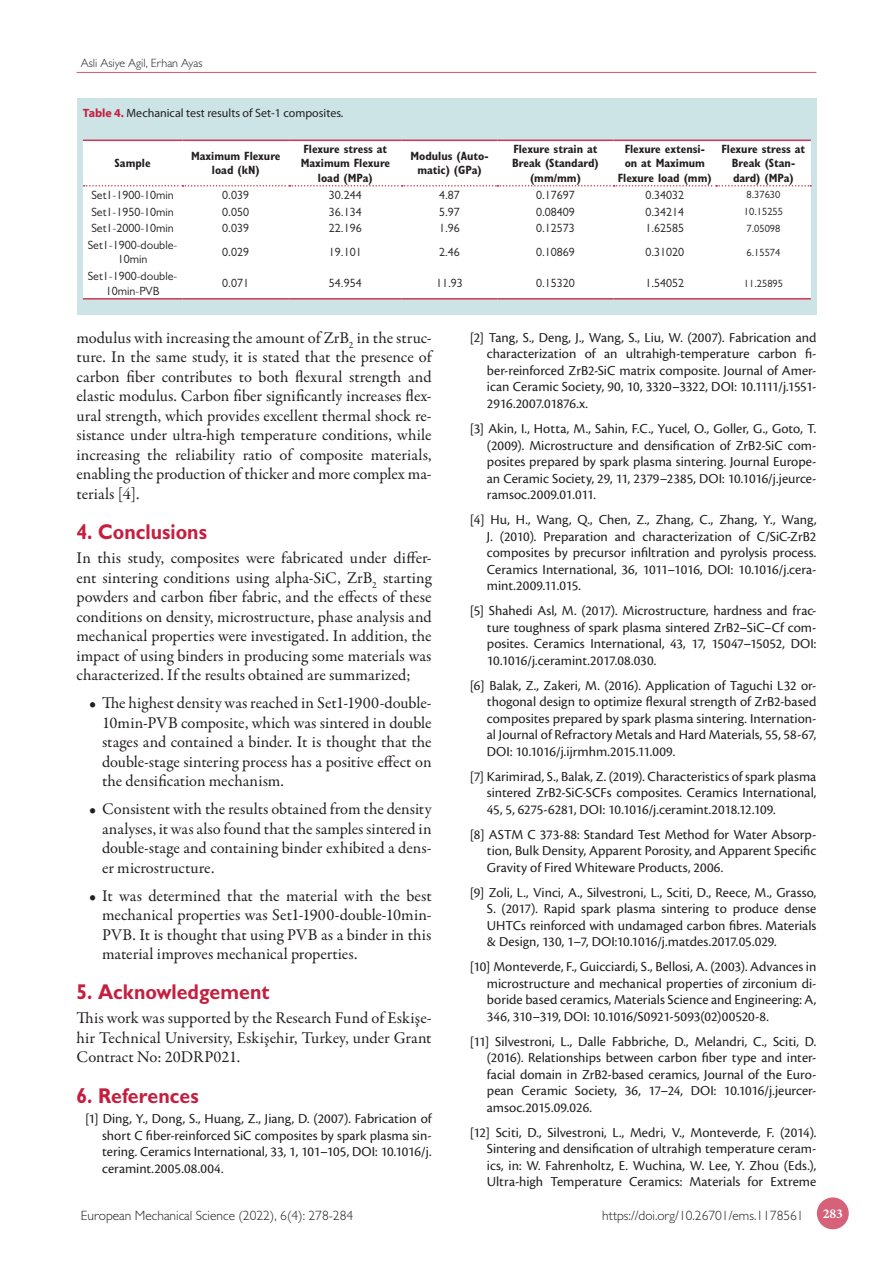
<style>
.page{position:relative;width:893px;height:1263px;background:#fff}
.page>*{position:absolute;margin:0;border:0;box-sizing:border-box;transform-origin:0 0}
.t1{font:700 21.45px "Gill Sans";color:#c51f40;scale:.91 1}
.t2{font:16.5px/19.5px "Garamond Premr Pro";color:#231f20;text-align:justify}
.t3{font:14.25px/16.5px "Cronos Pro";color:#231f20;text-align:justify}
.t4{font:300 13.5px "Gill Sans";color:#231f20}
.t5{font:700 13.5px "Minion Pro";color:#fff}
.t6{font:12px/14.4px "Gill Sans";color:#231f20;text-align:center}
.t7{font:700 condensed 12px/14.4px "Gill Sans";color:#231f20;text-align:center}
.t8{font:12px "Myriad Pro";color:#231f20}
.t9{font:300 12px "Gill Sans";color:#231f20}
.t10{font:10.5px "Gill Sans";color:#231f20}
.s1{font-weight:700;color:#c51f40}
</style>
<div class="page">
<div style="left:77px;top:98px;width:739px;height:26px;background:#cce4e6"></div>
<div style="left:77px;top:112px;width:739px;height:203px;background:#cce4e6"></div>
<div style="left:83px;top:141px;width:728px;height:157px;background:#fff"></div>
<svg style="left:84px;top:185px;width:727px;height:2px"></svg>
<hr style="left:83px;top:140px;width:99px;height:1px;background:#cb3855">
<hr style="left:182px;top:140px;width:107px;height:1px;background:#cb3855">
<hr style="left:289px;top:140px;width:113px;height:1px;background:#cb3855">
<hr style="left:402px;top:140px;width:95px;height:1px;background:#cb3855">
<hr style="left:497px;top:140px;width:117px;height:1px;background:#cb3855">
<hr style="left:614px;top:140px;width:102px;height:1px;background:#cb3855">
<hr style="left:716px;top:140px;width:95px;height:1px;background:#cb3855">
<hr style="left:83px;top:298px;width:99px;height:2px;background:#cb3855">
<hr style="left:182px;top:298px;width:107px;height:2px;background:#cb3855">
<hr style="left:289px;top:298px;width:113px;height:2px;background:#cb3855">
<hr style="left:402px;top:298px;width:95px;height:2px;background:#cb3855">
<hr style="left:497px;top:298px;width:117px;height:2px;background:#cb3855">
<hr style="left:614px;top:298px;width:102px;height:2px;background:#cb3855">
<hr style="left:716px;top:298px;width:95px;height:2px;background:#cb3855">
<hr style="left:77px;top:72px;width:739px;height:1px;background:#d66279">
<div style="left:817px;top:1197px;width:32px;height:32px;background:#d66279;border-radius:50%"></div>
<p class="t9" style="left:81px;top:55px;width:123px">Asli Asiye Agil, Erhan Ayas</p>
<p class="t8" style="left:83px;top:105px;width:262px"><span class="s1">Table 4.</span> Mechanical test results of Set-1 composites.</p>
<p class="t7" style="left:115px;top:156px;width:38px">Sample</p>
<p class="t7" style="left:191px;top:149px;width:91px">Maximum Flexure load (kN)</p>
<p class="t7" style="left:301px;top:141px;width:91px">Flexure stress at<br>Maximum Flexure load (MPa)</p>
<p class="t7" style="left:410px;top:149px;width:80px">Modulus (Auto&shy;matic) (GPa)</p>
<p class="t7" style="left:512px;top:141px;width:88px">Flexure strain at<br>Break (Standard) (mm/mm)</p>
<p class="t7" style="left:618px;top:141px;width:95px">Flexure extensi&shy;on at Maximum<br>Flexure load (mm)</p>
<p class="t7" style="left:722px;top:141px;width:85px">Flexure stress at<br>Break (Stan&shy;dard) (MPa)</p>
<p class="t6" style="left:91px;top:188px;width:84px">Set1-1900-10min</p>
<p class="t6" style="left:222px;top:188px;width:28px">0.039</p>
<p class="t6" style="left:329px;top:188px;width:34px">30.244</p>
<p class="t6" style="left:439px;top:188px;width:22px">4.87</p>
<p class="t6" style="left:536px;top:188px;width:40px">0.17697</p>
<p class="t6" style="left:645px;top:188px;width:40px">0.34032</p>
<p class="t10" style="left:746px;top:189px;width:36px">8.37630</p>
<p class="t6" style="left:91px;top:204px;width:84px">Set1-1950-10min</p>
<p class="t6" style="left:222px;top:204px;width:28px">0.050</p>
<p class="t6" style="left:329px;top:204px;width:34px">36.134</p>
<p class="t6" style="left:439px;top:204px;width:22px">5.97</p>
<p class="t6" style="left:536px;top:204px;width:40px">0.08409</p>
<p class="t6" style="left:645px;top:204px;width:40px">0.34214</p>
<p class="t10" style="left:744px;top:206px;width:41px">10.15255</p>
<p class="t6" style="left:91px;top:221px;width:84px">Set1-2000-10min</p>
<p class="t6" style="left:222px;top:221px;width:28px">0.039</p>
<p class="t6" style="left:329px;top:221px;width:34px">22.196</p>
<p class="t6" style="left:439px;top:221px;width:22px">1.96</p>
<p class="t6" style="left:536px;top:221px;width:40px">0.12573</p>
<p class="t6" style="left:645px;top:221px;width:40px">1.62585</p>
<p class="t10" style="left:746px;top:222px;width:36px">7.05098</p>
<p class="t6" style="left:88px;top:238px;width:91px">Set1-1900-double-<br>10min</p>
<p class="t6" style="left:222px;top:245px;width:28px">0.029</p>
<p class="t6" style="left:329px;top:245px;width:34px">19.101</p>
<p class="t6" style="left:439px;top:245px;width:22px">2.46</p>
<p class="t6" style="left:536px;top:245px;width:40px">0.10869</p>
<p class="t6" style="left:645px;top:245px;width:40px">0.31020</p>
<p class="t10" style="left:746px;top:246px;width:36px">6.15574</p>
<p class="t6" style="left:88px;top:269px;width:91px">Set1-1900-double-<br>10min-PVB</p>
<p class="t6" style="left:222px;top:276px;width:28px">0.071</p>
<p class="t6" style="left:329px;top:276px;width:34px">54.954</p>
<p class="t6" style="left:436px;top:276px;width:28px">11.93</p>
<p class="t6" style="left:536px;top:276px;width:40px">0.15320</p>
<p class="t6" style="left:645px;top:276px;width:40px">1.54052</p>
<p class="t10" style="left:744px;top:277px;width:41px">11.25895</p>
<p class="t2" style="left:77px;top:328px;width:357px">modulus with increasing the amount of ZrB<sub>2</sub> in the struc&shy;ture. In the same study, it is stated that the presence of carbon fiber contributes to both flexural strength and elastic modulus. Carbon fiber significantly increases flex&shy;ural strength, which provides excellent thermal shock re&shy;sistance under ultra-high temperature conditions, while increasing the reliability ratio of composite materials, enabling the production of thicker and more complex ma&shy;terials [4].</p>
<h1 class="t1" style="left:77px;top:519px;width:145px">4. Conclusions</h1>
<p class="t2" style="left:77px;top:548px;width:357px">In this study, composites were fabricated under differ&shy;ent sintering conditions using alpha-SiC, ZrB<sub>2</sub> starting powders and carbon fiber fabric, and the effects of these conditions on density, microstructure, phase analysis and mechanical properties were investigated. In addition, the impact of using binders in producing some materials was characterized. If the results obtained are summarized;</p>
<p class="t2" style="left:102px;top:693px;width:331px;text-indent:-13px">• The highest density was reached in Set1-1900-double-10min-PVB composite, which was sintered in double stages and contained a binder. It is thought that the double-stage sintering process has a positive effect on the densification mechanism.</p>
<p class="t2" style="left:102px;top:799px;width:331px;text-indent:-13px">• Consistent with the results obtained from the density analyses, it was also found that the samples sintered in double-stage and containing binder exhibited a dens&shy;er microstructure.</p>
<p class="t2" style="left:102px;top:886px;width:331px;text-indent:-13px">• It was determined that the material with the best mechanical properties was Set1-1900-double-10min-PVB. It is thought that using PVB as a binder in this material improves mechanical properties.</p>
<h1 class="t1" style="left:77px;top:979px;width:214px">5. Acknowledgement</h1>
<p class="t2" style="left:77px;top:1009px;width:357px">This work was supported by the Research Fund of Eskişe&shy;hir Technical University, Eskişehir, Turkey, under Grant Contract No: 20DRP021.</p>
<h1 class="t1" style="left:77px;top:1082px;width:136px">6. References</h1>
<p class="t3" style="left:102px;top:1111px;width:331px;text-indent:-17px">[1] Ding, Y., Dong, S., Huang, Z., Jiang, D. (2007). Fabrication of short C fiber-reinforced SiC composites by spark plasma sin&shy;tering. Ceramics International, 33, 1, 101–105, DOI: 10.1016/j. ceramint.2005.08.004.</p>
<p class="t3" style="left:487px;top:329px;width:331px;text-indent:-17px">[2] Tang, S., Deng, J., Wang, S., Liu, W. (2007). Fabrication and characterization of an ultrahigh-temperature carbon fi&shy;ber-reinforced ZrB2-SiC matrix composite. Journal of Amer&shy;ican Ceramic Society, 90, 10, 3320–3322, DOI: 10.1111/j.1551- 2916.2007.01876.x.</p>
<p class="t3" style="left:487px;top:420px;width:331px;text-indent:-17px">[3] Akin, I., Hotta, M., Sahin, F.C., Yucel, O., Goller, G., Goto, T. (2009). Microstructure and densification of ZrB2-SiC com&shy;posites prepared by spark plasma sintering. Journal Europe&shy;an Ceramic Society, 29, 11, 2379–2385, DOI: 10.1016/j.jeurce&shy;ramsoc.2009.01.011.</p>
<p class="t3" style="left:487px;top:511px;width:331px;text-indent:-17px">[4] Hu, H., Wang, Q., Chen, Z., Zhang, C., Zhang, Y., Wang, J. (2010). Preparation and characterization of C/SiC-ZrB2 composites by precursor infiltration and pyrolysis process.<br>Ceramics International, 36, 1011–1016, DOI: 10.1016/j.cera&shy;mint.2009.11.015.</p>
<p class="t3" style="left:487px;top:602px;width:331px;text-indent:-17px">[5] Shahedi Asl, M. (2017). Microstructure, hardness and frac&shy;ture toughness of spark plasma sintered ZrB2–SiC–Cf com&shy;posites. Ceramics International, 43, 17, 15047–15052, DOI:<br>10.1016/j.ceramint.2017.08.030.</p>
<p class="t3" style="left:487px;top:677px;width:331px;text-indent:-17px">[6] Balak, Z., Zakeri, M. (2016). Application of Taguchi L32 or&shy;thogonal design to optimize flexural strength of ZrB2-based composites prepared by spark plasma sintering. Internation&shy;al Journal of Refractory Metals and Hard Materials, 55, 58-67, DOI: 10.1016/j.ijrmhm.2015.11.009.</p>
<p class="t3" style="left:487px;top:768px;width:331px;text-indent:-17px">[7] Karimirad, S., Balak, Z. (2019). Characteristics of spark plasma sintered ZrB2-SiC-SCFs composites. Ceramics International, 45, 5, 6275-6281, DOI: 10.1016/j.ceramint.2018.12.109.</p>
<p class="t3" style="left:487px;top:826px;width:331px;text-indent:-17px">[8] ASTM C 373-88: Standard Test Method for Water Absorp&shy;tion, Bulk Density, Apparent Porosity, and Apparent Specific Gravity of Fired Whiteware Products, 2006.</p>
<p class="t3" style="left:487px;top:884px;width:331px;text-indent:-17px">[9] Zoli, L., Vinci, A., Silvestroni, L., Sciti, D., Reece, M., Grasso, S. (2017). Rapid spark plasma sintering to produce dense UHTCs reinforced with undamaged carbon fibres. Materials &amp; Design, 130, 1–7, DOI:10.1016/j.matdes.2017.05.029.</p>
<p class="t3" style="left:487px;top:958px;width:331px;text-indent:-17px">[10] Monteverde, F., Guicciardi, S., Bellosi, A. (2003). Advances in microstructure and mechanical properties of zirconium di&shy;boride based ceramics, Materials Science and Engineering: A, 346, 310–319, DOI: 10.1016/S0921-5093(02)00520-8.</p>
<p class="t3" style="left:487px;top:1033px;width:331px;text-indent:-17px">[11] Silvestroni, L., Dalle Fabbriche, D., Melandri, C., Sciti, D. (2016). Relationships between carbon fiber type and inter&shy;facial domain in ZrB2-based ceramics, Journal of the Euro&shy;pean Ceramic Society, 36, 17–24, DOI: 10.1016/j.jeurcer&shy;amsoc.2015.09.026.</p>
<p class="t3" style="left:487px;top:1124px;width:331px;text-indent:-17px">[12] Sciti, D., Silvestroni, L., Medri, V., Monteverde, F. (2014).<br>Sintering and densification of ultrahigh temperature ceram&shy;ics, in: W. Fahrenholtz, E. Wuchina, W. Lee, Y. Zhou (Eds.), Ultra-high Temperature Ceramics: Materials for Extreme</p>
<p class="t4" style="left:81px;top:1207px;width:274px">European Mechanical Science (2022), 6(4): 278-284</p>
<p class="t4" style="left:602px;top:1207px;width:203px">https://doi.org/10.26701/ems.1178561</p>
<p class="t5" style="left:823px;top:1204px;width:22px">283</p>
</div>
